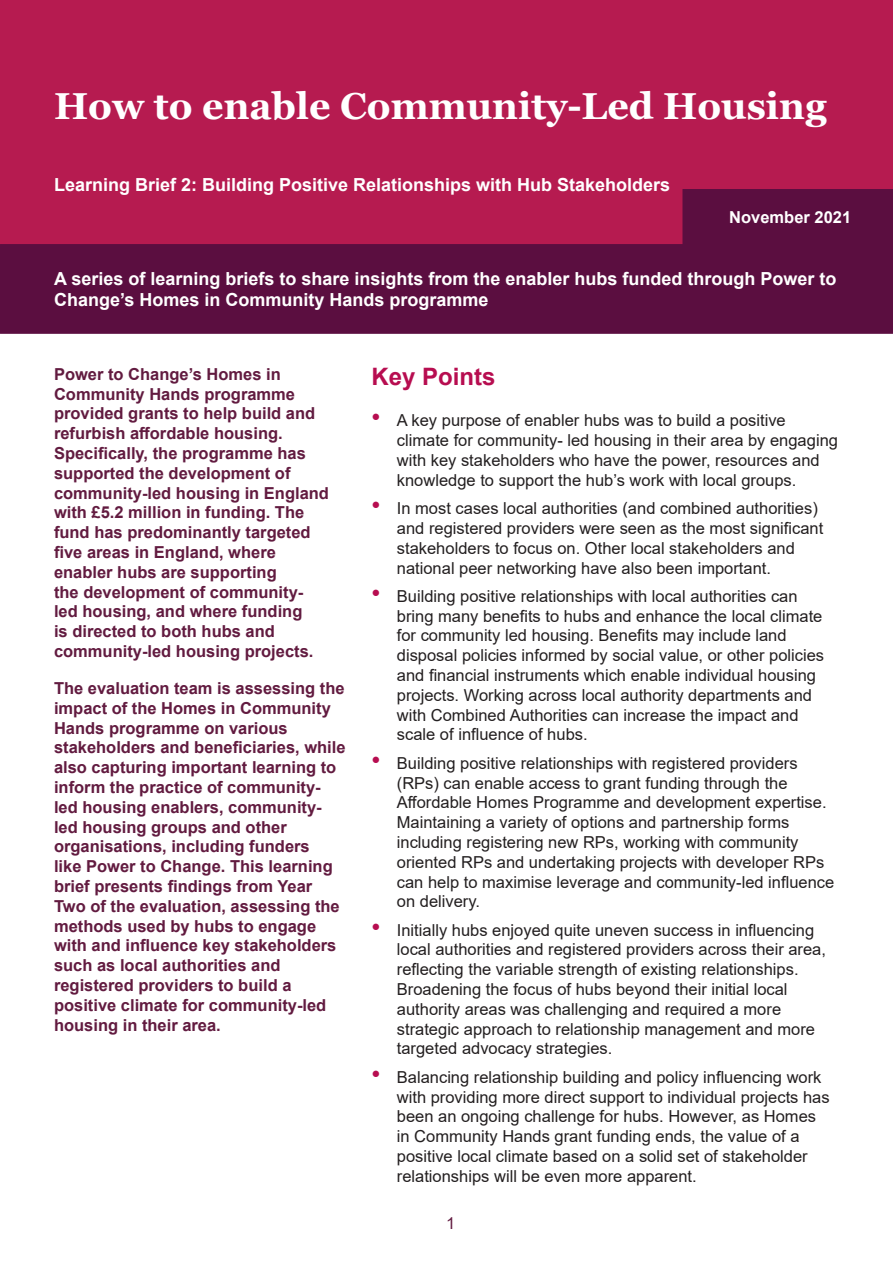
<style>
.page{position:relative;width:893px;height:1263px;background:#fff}
.page>*{position:absolute;margin:0;border:0;box-sizing:border-box;transform-origin:0 0}
.t1{font:700 37.5px "Georgia";color:#fff}
.Heading_1{font:700 24px "Arial";color:#b70d50}
.t2{font:700 18px/21.6px "Arial";color:#fff}
.t3{font:16.5px/19.8px "Arial";color:#231f20}
.Featured_text{font:700 16.5px/19.8px "Arial";color:#621b40}
.t4{font:700 16.5px "Arial";color:#fff}
.t5{font:16.5px "Arial";color:#621b40}
.s1{font-size:25.5px;color:#b70d50}
</style>
<div class="page">
<div style="left:0;top:0;width:893px;height:261px;background:#b61b50"></div>
<div style="left:0;top:244px;width:893px;height:90px;background:#5b0e40;border:2px solid #5b0e40"></div>
<div style="left:682px;top:189px;width:211px;height:57px;background:#5b0e40"></div>
<h1 class="t1" style="left:54px;top:82px;width:774px">How to enable Community-Led Housing</h1>
<p class="t2" style="left:54px;top:174px;width:618px">Learning Brief 2: Building Positive Relationships with Hub Stakeholders</p>
<p class="t4" style="left:729px;top:206px;width:123px">November 2021</p>
<p class="t2" style="left:54px;top:268px;width:784px">A series of learning briefs to share insights from the enabler hubs funded through Power to<br>Change’s Homes in Community Hands programme</p>
<p class="Featured_text" style="left:54px;top:364px;width:277px">Power to Change’s Homes in<br>Community Hands programme provided grants to help build and refurbish affordable housing.<br>Specifically, the programme has supported the development of community-led housing in England with £5.2 million in funding. The fund has predominantly targeted five areas in England, where enabler hubs are supporting<br>the development of community&shy;led housing, and where funding<br>is directed to both hubs and community-led housing projects.</p>
<p class="Featured_text" style="left:54px;top:678px;width:293px">The evaluation team is assessing the impact of the Homes in Community Hands programme on various stakeholders and beneficiaries, while also capturing important learning to inform the practice of community&shy;led housing enablers, community&shy;led housing groups and other organisations, including funders<br>like Power to Change. This learning brief presents findings from Year Two of the evaluation, assessing the methods used by hubs to engage with and influence key stakeholders such as local authorities and registered providers to build a positive climate for community-led housing in their area.</p>
<p class="Heading_1" style="left:371px;top:360px;width:126px">Key Points</p>
<p class="t3" style="left:397px;top:411px;width:443px;text-indent:-26px"><span class="s1">•</span> A key purpose of enabler hubs was to build a positive climate for community- led housing in their area by engaging with key stakeholders who have the power, resources and knowledge to support the hub’s work with local groups.</p>
<p class="t3" style="left:397px;top:498px;width:428px;text-indent:-26px"><span class="s1">•</span> In most cases local authorities (and combined authorities) and registered providers were seen as the most significant stakeholders to focus on. Other local stakeholders and national peer networking have also been important.</p>
<p class="t3" style="left:397px;top:586px;width:429px;text-indent:-26px"><span class="s1">•</span> Building positive relationships with local authorities can bring many benefits to hubs and enhance the local climate for community led housing. Benefits may include land disposal policies informed by social value, or other policies and financial instruments which enable individual housing projects. Working across local authority departments and with Combined Authorities can increase the impact and scale of influence of hubs.</p>
<p class="t3" style="left:397px;top:753px;width:439px;text-indent:-26px"><span class="s1">•</span> Building positive relationships with registered providers (RPs) can enable access to grant funding through the Affordable Homes Programme and development expertise.<br>Maintaining a variety of options and partnership forms including registering new RPs, working with community oriented RPs and undertaking projects with developer RPs can help to maximise leverage and community-led influence on delivery.</p>
<p class="t3" style="left:397px;top:920px;width:431px;text-indent:-26px"><span class="s1">•</span> Initially hubs enjoyed quite uneven success in influencing local authorities and registered providers across their area, reflecting the variable strength of existing relationships.<br>Broadening the focus of hubs beyond their initial local authority areas was challenging and required a more strategic approach to relationship management and more targeted advocacy strategies.</p>
<p class="t3" style="left:397px;top:1067px;width:434px;text-indent:-26px"><span class="s1">•</span> Balancing relationship building and policy influencing work with providing more direct support to individual projects has been an ongoing challenge for hubs. However, as Homes in Community Hands grant funding ends, the value of a positive local climate based on a solid set of stakeholder relationships will be even more apparent.</p>
<p class="t5" style="left:446px;top:1211px;width:11px">1</p>
</div>
